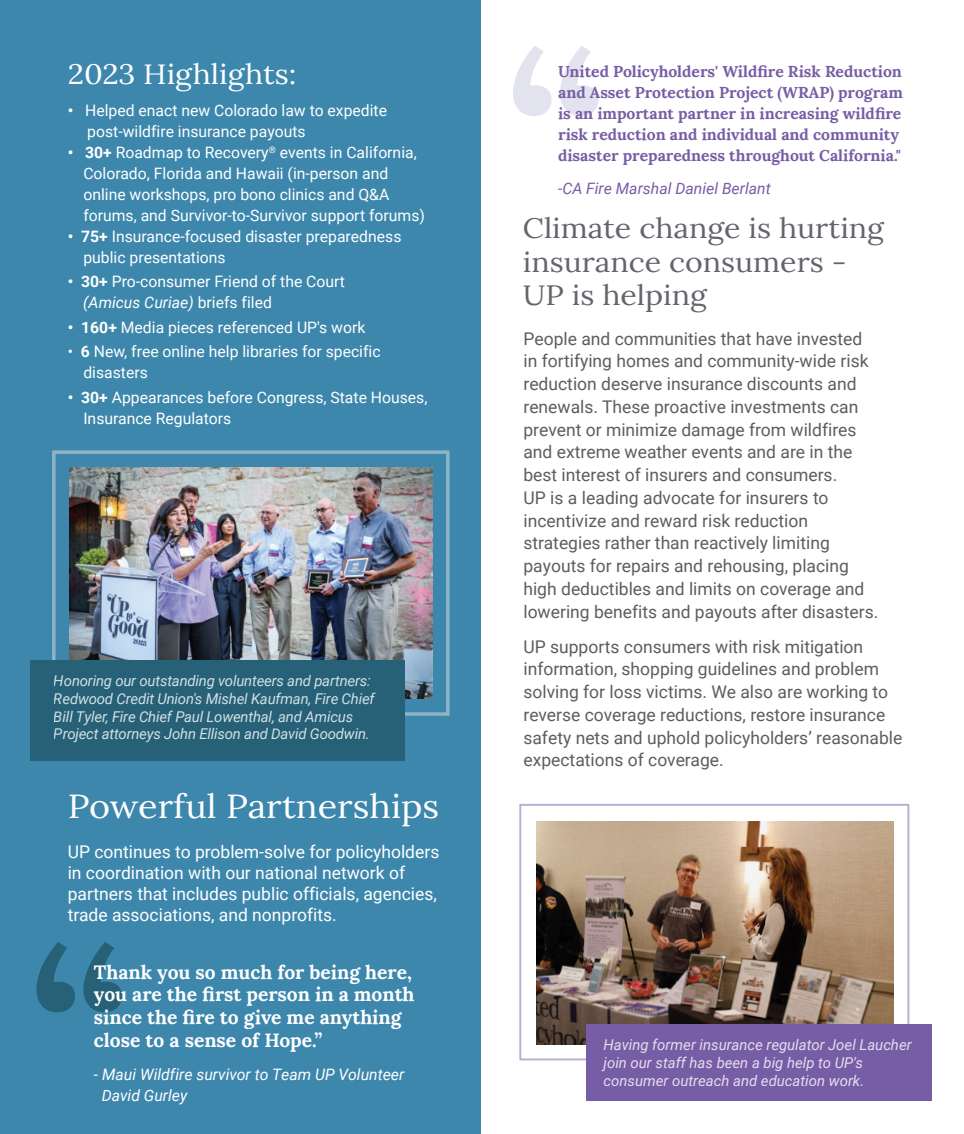
<style>
.page{position:relative;width:964px;height:1134px;background:#fff}
.page>*{position:absolute;margin:0;border:0;box-sizing:border-box;transform-origin:0 0}
.t1{font:33.25px "Lora";color:#fff;scale:1.08 1}
.t2{font:28px/33.2px "Lora";color:#64656c;scale:1.08 1}
.t3{font:28px "Lora";color:#fff;scale:1.08 1}
.t4{font:700 19.25px/22.8px "Lora";color:#fff}
.t5{font:17.5px/22.8px "Roboto";color:#5d5d5f}
.t6{font:17.5px/21px "Roboto";color:#fff}
.t7{font:15.75px/21px "Roboto";color:#fff}
.t8{font:700 15.75px/21px "Lora";color:#775da5}
.t9{font:italic 15.75px/21px "Roboto";color:#fff}
.t10{font:italic 15.75px "Roboto";color:#775da5}
.t11{font:italic 14.88px/17.8px "Roboto";letter-spacing:-.015em;color:#fff}
.s1{font-weight:700}
.s2{font-style:italic}
</style>
<div class="page">
<div style="left:0;top:0;width:482px;height:1134px;background:#3d87ad"></div>
<svg style="left:36px;top:942px;width:86px;height:70px"></svg>
<img style="left:70px;top:468px;width:362px;height:231px">
<div style="left:30px;top:660px;width:374px;height:101px;background:#266178"></div>
<svg style="left:513px;top:46px;width:86px;height:70px"></svg>
<img style="left:536px;top:822px;width:358px;height:223px">
<div style="left:586px;top:1024px;width:345px;height:77px;background:#775da5"></div>
<div style="left:481px;top:0;width:24px;height:1134px;background:#fff"></div>
<h2 class="t3" style="left:68px;top:53px;width:213px">2023 Highlights:</h2>
<p class="t7" style="left:87px;top:99px;width:301px;text-indent:-20px"><span class="s1">•</span> Helped enact new Colorado law to expedite post-wildfire insurance payouts</p>
<p class="t7" style="left:83px;top:141px;width:343px;text-indent:-16px"><span class="s1">• 30+</span> Roadmap to Recovery<sup>®</sup> events in California, Colorado, Florida and Hawaii (in-person and online workshops, pro bono clinics and Q&amp;A forums, and Survivor-to-Survivor support forums)</p>
<p class="t7" style="left:83px;top:225px;width:320px;text-indent:-16px"><span class="s1">• 75+</span> Insurance-focused disaster preparedness public presentations</p>
<p class="t7" style="left:83px;top:271px;width:263px;text-indent:-16px"><span class="s1">• 30+</span> Pro-consumer Friend of the Court <span class="s2">(Amicus Curiae)</span> briefs filed</p>
<p class="t7" style="left:68px;top:316px;width:299px"><span class="s1">• 160+</span> Media pieces referenced UP's work</p>
<p class="t7" style="left:83px;top:341px;width:299px;text-indent:-16px">• <span class="s1">6</span> New, free online help libraries for specific disasters</p>
<p class="t7" style="left:83px;top:386px;width:346px;text-indent:-16px"><span class="s1">• 30+</span> Appearances before Congress, State Houses,<br>Insurance Regulators</p>
<p class="t11" style="left:54px;top:671px;width:322px">Honoring our outstanding volunteers and partners:<br>Redwood Credit Union's Mishel Kaufman, Fire Chief Bill Tyler, Fire Chief Paul Lowenthal, and Amicus Project attorneys John Ellison and David Goodwin.</p>
<h1 class="t1" style="left:68px;top:781px;width:346px">Powerful Partnerships</h1>
<p class="t6" style="left:68px;top:841px;width:373px">UP continues to problem-solve for policyholders in coordination with our national network of partners that includes public officials, agencies, trade associations, and nonprofits.</p>
<p class="t4" style="left:94px;top:958px;width:322px">Thank you so much for being here, you are the first person in a month since the fire to give me anything close to a sense of Hope.”</p>
<p class="t9" style="left:102px;top:1063px;width:304px;text-indent:-8px">- Maui Wildfire survivor to Team UP Volunteer<br>David Gurley</p>
<p class="t8" style="left:558px;top:59px;width:346px">United Policyholders' Wildfire Risk Reduction and Asset Protection Project (WRAP) program is an important partner in increasing wildfire risk reduction and individual and community disaster preparedness throughout California."</p>
<p class="t10" style="left:558px;top:178px;width:214px">-CA Fire Marshal Daniel Berlant</p>
<h2 class="t2" style="left:523px;top:210px;width:336px">Climate change is hurting insurance consumers -<br>UP is helping</h2>
<p class="t5" style="left:523px;top:326px;width:356px">People and communities that have invested in fortifying homes and community-wide risk reduction deserve insurance discounts and renewals. These proactive investments can prevent or minimize damage from wildfires and extreme weather events and are in the best interest of insurers and consumers.<br>UP is a leading advocate for insurers to incentivize and reward risk reduction strategies rather than reactively limiting payouts for repairs and rehousing, placing high deductibles and limits on coverage and lowering benefits and payouts after disasters.</p>
<p class="t5" style="left:523px;top:634px;width:380px">UP supports consumers with risk mitigation information, shopping guidelines and problem solving for loss victims. We also are working to reverse coverage reductions, restore insurance safety nets and uphold policyholders’ reasonable expectations of coverage.</p>
<p class="t11" style="left:604px;top:1035px;width:310px">Having former insurance regulator Joel Laucher join our staff has been a big help to UP's consumer outreach and education work.</p>
</div>
